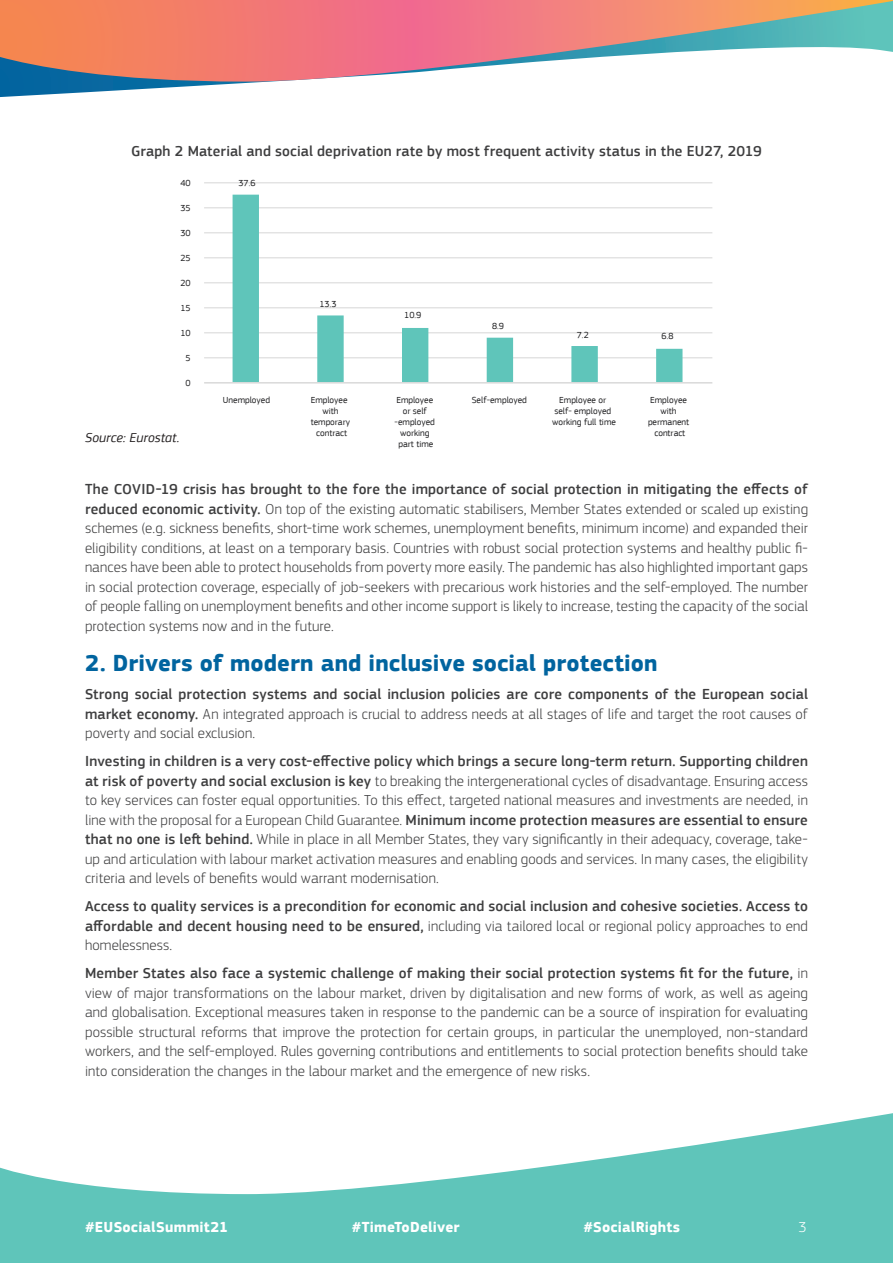
<style>
.page{position:relative;width:893px;height:1263px;background:#fff}
.page>*{position:absolute;margin:0;border:0;box-sizing:border-box;transform-origin:0 0}
.t1{font:700 24px "EC Square Sans Pro";letter-spacing:.005em;color:#01649f}
.body{font:300 15px/19.5px "EC Square Sans Pro";letter-spacing:.01em;color:#3e3e3f;text-align:justify}
.body-2{font:500 15px/19.5px "EC Square Sans Pro";letter-spacing:.01em;color:#3e3e3f;text-align:justify}
.t2{font:700 15px "EC Square Sans Pro";letter-spacing:.015em;color:#fff}
.t3{font:300 15px "EC Square Sans Pro";color:#fff}
.Source{font:italic 13.5px "EC Square Sans Pro";letter-spacing:.01em;color:#231f20}
.t4{font:9.15px/11.1px "EC Square Sans Pro";color:#1f1f21;text-align:center}
.s1{font-weight:500}
.s2{font-weight:300}
</style>
<div class="page">
<div style="left:0;top:1100px;width:893px;height:163px;background:#5fc5ba"></div>
<svg style="left:0;top:1100px;width:893px;height:94px;fill:#fff"></svg>
<svg style="left:0;top:82px;width:262px;height:15px"></svg>
<svg style="left:0;top:0;width:893px;height:82px"></svg>
<hr style="left:204px;top:182px;width:508px;height:1px;background:#d6d6d6">
<hr style="left:204px;top:207px;width:508px;height:1px;background:#d6d6d6">
<hr style="left:204px;top:232px;width:508px;height:1px;background:#d6d6d6">
<hr style="left:204px;top:257px;width:508px;height:1px;background:#d6d6d6">
<hr style="left:204px;top:282px;width:508px;height:1px;background:#d6d6d6">
<hr style="left:204px;top:307px;width:508px;height:1px;background:#d6d6d6">
<hr style="left:204px;top:332px;width:508px;height:1px;background:#d6d6d6">
<hr style="left:204px;top:357px;width:508px;height:1px;background:#d6d6d6">
<svg style="left:233px;top:195px;width:449px;height:187px"></svg>
<hr style="left:204px;top:382px;width:508px;height:1px;background:#d6d6d6">
<p class="body-2" style="left:131px;top:141px;width:632px">Graph 2 Material and social deprivation rate by most frequent activity status in the EU27, 2019</p>
<p class="t4" style="left:238px;top:178px;width:19px">37.6</p>
<p class="t4" style="left:180px;top:178px;width:12px">40</p>
<p class="t4" style="left:180px;top:203px;width:12px">35</p>
<p class="t4" style="left:180px;top:228px;width:12px">30</p>
<p class="t4" style="left:180px;top:253px;width:12px">25</p>
<p class="t4" style="left:180px;top:278px;width:12px">20</p>
<p class="t4" style="left:180px;top:303px;width:12px">15</p>
<p class="t4" style="left:180px;top:328px;width:12px">10</p>
<p class="t4" style="left:186px;top:353px;width:7px">5</p>
<p class="t4" style="left:186px;top:378px;width:7px">0</p>
<p class="Source" style="left:85px;top:430px;width:96px">Source: Eurostat.</p>
<p class="t4" style="left:319px;top:299px;width:19px">13.3</p>
<p class="t4" style="left:404px;top:310px;width:19px">10.9</p>
<p class="t4" style="left:492px;top:321px;width:13px">8.9</p>
<p class="t4" style="left:577px;top:329px;width:13px">7.2</p>
<p class="t4" style="left:662px;top:331px;width:13px">6.8</p>
<p class="t4" style="left:223px;top:394px;width:49px">Unemployed</p>
<p class="t4" style="left:311px;top:394px;width:41px">Employee with temporary contract</p>
<p class="t4" style="left:395px;top:394px;width:42px">Employee or self -employed working part time</p>
<p class="t4" style="left:472px;top:394px;width:57px">Self-employed</p>
<p class="t4" style="left:552px;top:394px;width:65px">Employee or self- employed working full time</p>
<p class="t4" style="left:648px;top:394px;width:43px">Employee with permanent contract</p>
<p class="body" style="left:85px;top:479px;width:724px"><span class="s1">The COVID-19 crisis has brought to the fore the importance of social protection in mitigating the effects of reduced economic activity.</span> On top of the existing automatic stabilisers, Member States extended or scaled up existing schemes (e.g. sickness benefits, short-time work schemes, unemployment benefits, minimum income) and expanded their eligibility conditions, at least on a temporary basis. Countries with robust social protection systems and healthy public fi&shy;nances have been able to protect households from poverty more easily. The pandemic has also highlighted important gaps in social protection coverage, especially of job-seekers with precarious work histories and the self-employed. The number of people falling on unemployment benefits and other income support is likely to increase, testing the capacity of the social protection systems now and in the future.</p>
<h1 class="t1" style="left:85px;top:649px;width:574px">2. Drivers of modern and inclusive social protection</h1>
<p class="body" style="left:85px;top:685px;width:724px"><span class="s1">Strong social protection systems and social inclusion policies are core components of the European social market economy.</span> An integrated approach is crucial to address needs at all stages of life and target the root causes of poverty and social exclusion.</p>
<p class="body" style="left:85px;top:752px;width:724px"><span class="s1">Investing in children is a very cost-effective policy which brings a secure long-term return. Supporting children at risk of poverty and social exclusion is key</span> to breaking the intergenerational cycles of disadvantage. Ensuring access to key services can foster equal opportunities. To this effect, targeted national measures and investments are needed, in line with the proposal for a European Child Guarantee. <span class="s1">Minimum income protection measures are essential to ensure that no one is left behind.</span> While in place in all Member States, they vary significantly in their adequacy, coverage, take&shy;up and articulation with labour market activation measures and enabling goods and services. In many cases, the eligibility criteria and levels of benefits would warrant modernisation.</p>
<p class="body-2" style="left:85px;top:897px;width:724px">Access to quality services is a precondition for economic and social inclusion and cohesive societies. Access to affordable and decent housing need to be ensured, <span class="s2">including via tailored local or regional policy approaches to end homelessness.</span></p>
<p class="body" style="left:85px;top:964px;width:724px"><span class="s1">Member States also face a systemic challenge of making their social protection systems fit for the future,</span> in view of major transformations on the labour market, driven by digitalisation and new forms of work, as well as ageing and globalisation. Exceptional measures taken in response to the pandemic can be a source of inspiration for evaluating possible structural reforms that improve the protection for certain groups, in particular the unemployed, non-standard workers, and the self-employed. Rules governing contributions and entitlements to social protection benefits should take into consideration the changes in the labour market and the emergence of new risks.</p>
<p class="t2" style="left:85px;top:1218px;width:144px">#EUSocialSummit21</p>
<p class="t2" style="left:352px;top:1218px;width:109px">#TimeToDeliver</p>
<p class="t2" style="left:583px;top:1218px;width:98px">#SocialRights</p>
<p class="t3" style="left:798px;top:1218px;width:10px">3</p>
</div>
